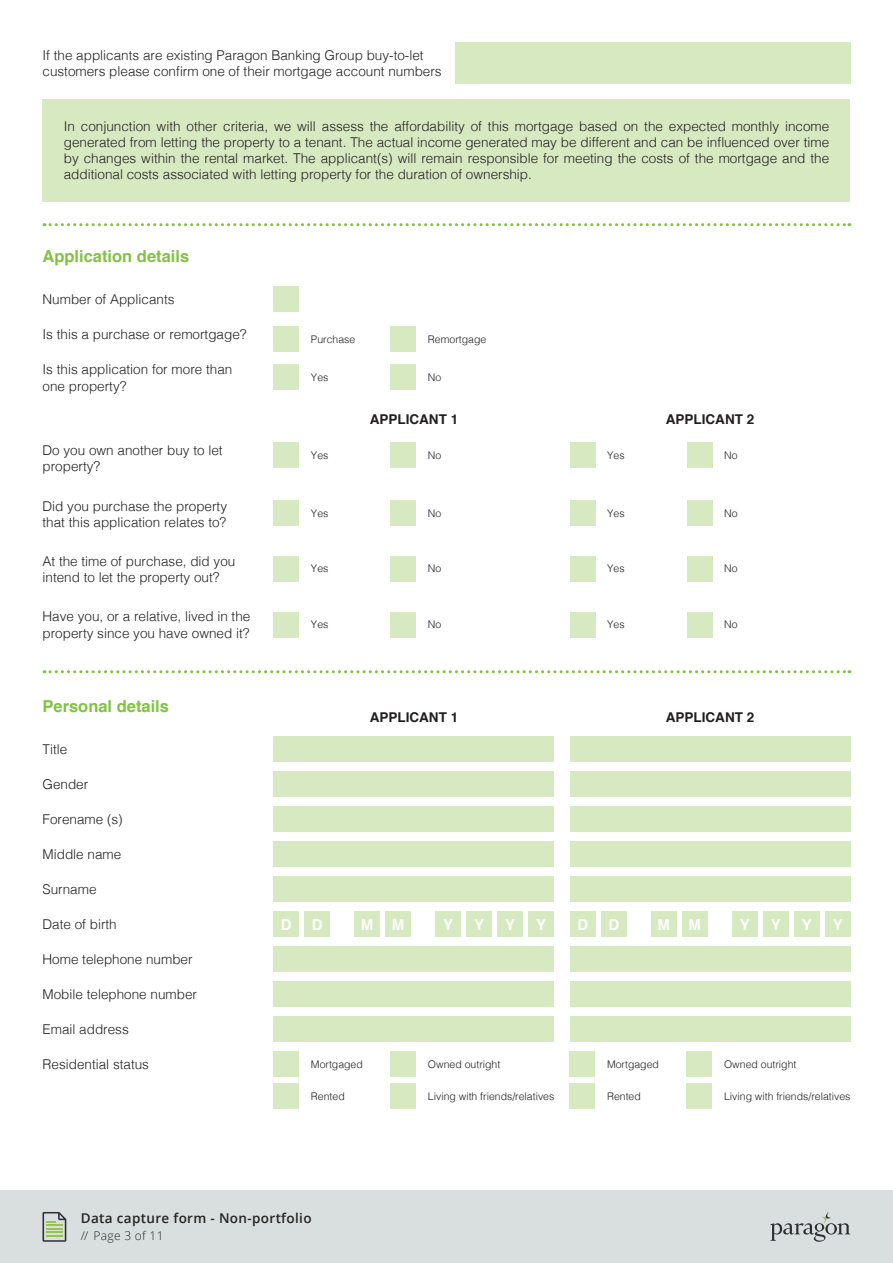
<style>
.page{position:relative;width:893px;height:1263px;background:#fff}
.page>*{position:absolute;margin:0;border:0;box-sizing:border-box;transform-origin:0 0}
.t1{font:700 16.5px "Helvetica";color:#81c340}
.t2{font:700 15px "Helvetica";color:#fff}
.t3{font:300 13.5px/16.2px "Helvetica";color:#231f20}
.t4{font:700 13.5px "Helvetica";color:#231f20}
.t5{font:600 13.5px "Open Sans";letter-spacing:.025em;color:#252423}
.t6{font:300 12px "Open Sans";letter-spacing:.025em;color:#252423}
.t7{font:300 10.5px "Helvetica";color:#231f20}
</style>
<div class="page">
<div style="left:0;top:1191px;width:893px;height:72px;background:#d9dfdf"></div>
<svg style="left:43px;top:1212px;width:23px;height:30px"></svg>
<svg style="left:770px;top:1212px;width:80px;height:30px"></svg>
<svg style="left:44px;top:223px;width:806px;height:3px"></svg>
<div style="left:455px;top:43px;width:395px;height:41px;background:#d7e9c0"></div>
<div style="left:570px;top:806px;width:280px;height:25px;background:#d7e9c0"></div>
<div style="left:570px;top:736px;width:280px;height:26px;background:#d7e9c0"></div>
<div style="left:274px;top:806px;width:280px;height:25px;background:#d7e9c0"></div>
<div style="left:274px;top:736px;width:280px;height:26px;background:#d7e9c0"></div>
<div style="left:570px;top:841px;width:280px;height:26px;background:#d7e9c0"></div>
<div style="left:274px;top:841px;width:280px;height:26px;background:#d7e9c0"></div>
<div style="left:570px;top:876px;width:280px;height:26px;background:#d7e9c0"></div>
<div style="left:274px;top:876px;width:280px;height:26px;background:#d7e9c0"></div>
<div style="left:274px;top:911px;width:25px;height:26px;background:#d7e9c0"></div>
<div style="left:274px;top:287px;width:25px;height:25px;background:#d7e9c0"></div>
<div style="left:305px;top:911px;width:25px;height:26px;background:#d7e9c0"></div>
<div style="left:354px;top:911px;width:26px;height:26px;background:#d7e9c0"></div>
<div style="left:385px;top:911px;width:26px;height:26px;background:#d7e9c0"></div>
<div style="left:435px;top:911px;width:26px;height:26px;background:#d7e9c0"></div>
<div style="left:466px;top:911px;width:26px;height:26px;background:#d7e9c0"></div>
<div style="left:497px;top:911px;width:26px;height:26px;background:#d7e9c0"></div>
<div style="left:528px;top:911px;width:26px;height:26px;background:#d7e9c0"></div>
<div style="left:570px;top:911px;width:26px;height:26px;background:#d7e9c0"></div>
<div style="left:601px;top:911px;width:26px;height:26px;background:#d7e9c0"></div>
<div style="left:651px;top:911px;width:26px;height:26px;background:#d7e9c0"></div>
<div style="left:682px;top:911px;width:26px;height:26px;background:#d7e9c0"></div>
<div style="left:732px;top:911px;width:25px;height:26px;background:#d7e9c0"></div>
<div style="left:763px;top:911px;width:25px;height:26px;background:#d7e9c0"></div>
<div style="left:794px;top:911px;width:25px;height:26px;background:#d7e9c0"></div>
<div style="left:825px;top:911px;width:25px;height:26px;background:#d7e9c0"></div>
<div style="left:570px;top:946px;width:280px;height:26px;background:#d7e9c0"></div>
<div style="left:274px;top:946px;width:280px;height:26px;background:#d7e9c0"></div>
<div style="left:570px;top:981px;width:280px;height:26px;background:#d7e9c0"></div>
<div style="left:274px;top:981px;width:280px;height:26px;background:#d7e9c0"></div>
<div style="left:570px;top:1016px;width:280px;height:26px;background:#d7e9c0"></div>
<div style="left:274px;top:1016px;width:280px;height:26px;background:#d7e9c0"></div>
<div style="left:274px;top:1051px;width:25px;height:26px;background:#d7e9c0"></div>
<div style="left:274px;top:326px;width:25px;height:26px;background:#d7e9c0"></div>
<div style="left:391px;top:326px;width:25px;height:26px;background:#d7e9c0"></div>
<div style="left:391px;top:1051px;width:25px;height:26px;background:#d7e9c0"></div>
<div style="left:570px;top:1051px;width:25px;height:26px;background:#d7e9c0"></div>
<div style="left:687px;top:1051px;width:25px;height:26px;background:#d7e9c0"></div>
<div style="left:274px;top:1083px;width:25px;height:26px;background:#d7e9c0"></div>
<div style="left:391px;top:1083px;width:25px;height:26px;background:#d7e9c0"></div>
<div style="left:570px;top:1083px;width:25px;height:26px;background:#d7e9c0"></div>
<div style="left:687px;top:1083px;width:25px;height:26px;background:#d7e9c0"></div>
<div style="left:274px;top:365px;width:25px;height:25px;background:#d7e9c0"></div>
<div style="left:274px;top:443px;width:25px;height:25px;background:#d7e9c0"></div>
<div style="left:570px;top:443px;width:25px;height:25px;background:#d7e9c0"></div>
<div style="left:570px;top:500px;width:25px;height:26px;background:#d7e9c0"></div>
<div style="left:570px;top:556px;width:25px;height:25px;background:#d7e9c0"></div>
<div style="left:570px;top:612px;width:25px;height:25px;background:#d7e9c0"></div>
<div style="left:274px;top:500px;width:25px;height:26px;background:#d7e9c0"></div>
<div style="left:274px;top:556px;width:25px;height:25px;background:#d7e9c0"></div>
<div style="left:274px;top:612px;width:25px;height:25px;background:#d7e9c0"></div>
<div style="left:391px;top:365px;width:25px;height:25px;background:#d7e9c0"></div>
<div style="left:391px;top:443px;width:25px;height:25px;background:#d7e9c0"></div>
<div style="left:687px;top:443px;width:25px;height:25px;background:#d7e9c0"></div>
<div style="left:687px;top:500px;width:25px;height:26px;background:#d7e9c0"></div>
<div style="left:687px;top:556px;width:25px;height:25px;background:#d7e9c0"></div>
<div style="left:687px;top:612px;width:25px;height:25px;background:#d7e9c0"></div>
<div style="left:391px;top:500px;width:25px;height:26px;background:#d7e9c0"></div>
<div style="left:391px;top:556px;width:25px;height:25px;background:#d7e9c0"></div>
<div style="left:391px;top:612px;width:25px;height:25px;background:#d7e9c0"></div>
<div style="left:570px;top:771px;width:280px;height:26px;background:#d7e9c0"></div>
<div style="left:274px;top:771px;width:280px;height:26px;background:#d7e9c0"></div>
<div style="left:43px;top:100px;width:807px;height:102px;background:#d7e9c0"></div>
<svg style="left:44px;top:670px;width:806px;height:3px"></svg>
<p class="t3" style="left:43px;top:46px;width:401px">If the applicants are existing Paragon Banking Group buy-to-let customers please confirm one of their mortgage account numbers</p>
<p class="t3" style="left:64px;top:117px;width:767px;text-align:justify">In conjunction with other criteria, we will assess the affordability of this mortgage based on the expected monthly income generated from letting the property to a tenant. The actual income generated may be different and can be influenced over time by changes within the rental market. The applicant(s) will remain responsible for meeting the costs of the mortgage and the additional costs associated with letting property for the duration of ownership.</p>
<p class="t1" style="left:43px;top:243px;width:148px">Application details</p>
<p class="t3" style="left:43px;top:290px;width:134px">Number of Applicants</p>
<p class="t3" style="left:43px;top:325px;width:206px">Is this a purchase or remortgage?</p>
<p class="t3" style="left:43px;top:360px;width:191px">Is this application for more than one property?</p>
<p class="t3" style="left:43px;top:441px;width:182px">Do you own another buy to let property?</p>
<p class="t3" style="left:43px;top:497px;width:186px">Did you purchase the property that this application relates to?</p>
<p class="t3" style="left:43px;top:552px;width:194px">At the time of purchase, did you intend to let the property out?</p>
<p class="t3" style="left:43px;top:607px;width:209px">Have you, or a relative, lived in the property since you have owned it?</p>
<p class="t1" style="left:43px;top:693px;width:128px">Personal details</p>
<p class="t3" style="left:43px;top:740px;width:26px">Title</p>
<p class="t3" style="left:43px;top:775px;width:47px">Gender</p>
<p class="t3" style="left:43px;top:810px;width:82px">Forename (s)</p>
<p class="t7" style="left:311px;top:330px;width:46px">Purchase</p>
<p class="t7" style="left:428px;top:330px;width:60px">Remortgage</p>
<p class="t7" style="left:311px;top:368px;width:19px">Yes</p>
<p class="t7" style="left:428px;top:368px;width:15px">No</p>
<p class="t4" style="left:370px;top:408px;width:90px">APPLICANT 1</p>
<p class="t4" style="left:666px;top:408px;width:90px">APPLICANT 2</p>
<p class="t7" style="left:311px;top:446px;width:19px">Yes</p>
<p class="t7" style="left:607px;top:446px;width:19px">Yes</p>
<p class="t7" style="left:428px;top:446px;width:15px">No</p>
<p class="t7" style="left:724px;top:446px;width:15px">No</p>
<p class="t7" style="left:311px;top:504px;width:19px">Yes</p>
<p class="t7" style="left:428px;top:504px;width:15px">No</p>
<p class="t7" style="left:607px;top:504px;width:19px">Yes</p>
<p class="t7" style="left:724px;top:504px;width:15px">No</p>
<p class="t7" style="left:311px;top:560px;width:19px">Yes</p>
<p class="t7" style="left:428px;top:560px;width:15px">No</p>
<p class="t7" style="left:607px;top:560px;width:19px">Yes</p>
<p class="t7" style="left:724px;top:560px;width:15px">No</p>
<p class="t7" style="left:311px;top:616px;width:19px">Yes</p>
<p class="t7" style="left:428px;top:616px;width:15px">No</p>
<p class="t7" style="left:607px;top:616px;width:19px">Yes</p>
<p class="t7" style="left:724px;top:616px;width:15px">No</p>
<p class="t4" style="left:370px;top:706px;width:90px">APPLICANT 1</p>
<p class="t4" style="left:666px;top:706px;width:90px">APPLICANT 2</p>
<p class="t3" style="left:43px;top:845px;width:80px">Middle name</p>
<p class="t3" style="left:43px;top:880px;width:56px">Surname</p>
<p class="t3" style="left:43px;top:915px;width:76px">Date of birth</p>
<p class="t2" style="left:281px;top:912px;width:12px">D</p>
<p class="t2" style="left:312px;top:912px;width:12px">D</p>
<p class="t2" style="left:361px;top:912px;width:14px">M</p>
<p class="t2" style="left:392px;top:912px;width:14px">M</p>
<p class="t2" style="left:443px;top:912px;width:12px">Y</p>
<p class="t2" style="left:474px;top:912px;width:12px">Y</p>
<p class="t2" style="left:505px;top:912px;width:12px">Y</p>
<p class="t2" style="left:536px;top:912px;width:12px">Y</p>
<p class="t2" style="left:577px;top:912px;width:12px">D</p>
<p class="t2" style="left:608px;top:912px;width:12px">D</p>
<p class="t2" style="left:658px;top:912px;width:14px">M</p>
<p class="t2" style="left:689px;top:912px;width:14px">M</p>
<p class="t2" style="left:740px;top:912px;width:12px">Y</p>
<p class="t2" style="left:771px;top:912px;width:12px">Y</p>
<p class="t2" style="left:802px;top:912px;width:12px">Y</p>
<p class="t2" style="left:833px;top:912px;width:12px">Y</p>
<p class="t3" style="left:43px;top:950px;width:152px">Home telephone number</p>
<p class="t3" style="left:43px;top:985px;width:156px">Mobile telephone number</p>
<p class="t3" style="left:43px;top:1020px;width:88px">Email address</p>
<p class="t3" style="left:43px;top:1055px;width:108px">Residential status</p>
<p class="t7" style="left:311px;top:1055px;width:53px">Mortgaged</p>
<p class="t7" style="left:428px;top:1055px;width:74px">Owned outright</p>
<p class="t7" style="left:607px;top:1055px;width:53px">Mortgaged</p>
<p class="t7" style="left:724px;top:1055px;width:74px">Owned outright</p>
<p class="t7" style="left:311px;top:1087px;width:35px">Rented</p>
<p class="t7" style="left:428px;top:1087px;width:128px">Living with friends/relatives</p>
<p class="t7" style="left:607px;top:1087px;width:35px">Rented</p>
<p class="t7" style="left:724px;top:1087px;width:128px">Living with friends/relatives</p>
<p class="t5" style="left:81px;top:1209px;width:232px">Data capture form - Non-portfolio</p>
<p class="t6" style="left:81px;top:1227px;width:84px">/// Page 3 of 11</p>
</div>
